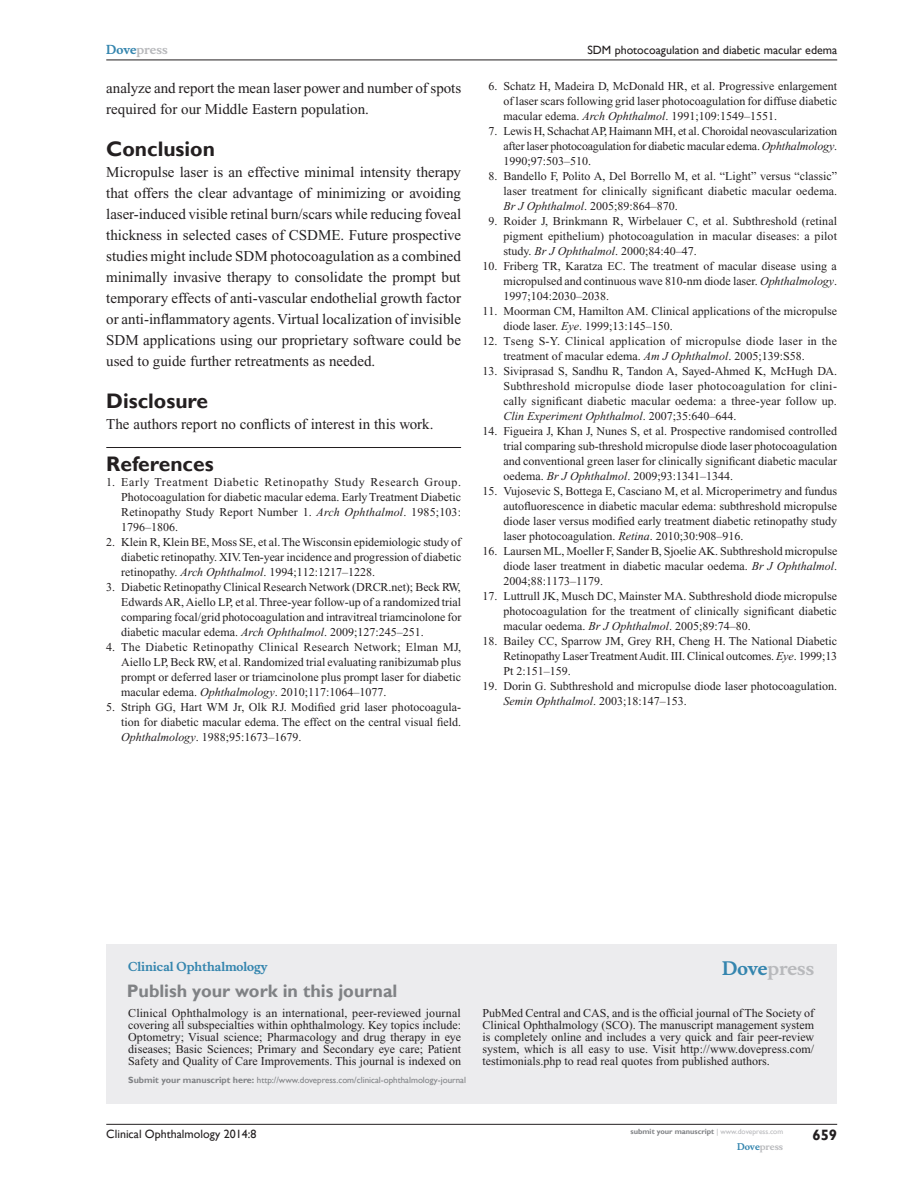
<style>
.page{position:relative;width:918px;height:1188px;background:#fff}
.page>*{position:absolute;margin:0;border:0;box-sizing:border-box;transform-origin:0 0}
.RefH{font:700 21px "Gill Sans";color:#231f20}
.PromBx-H1{font:700 18px "Gill Sans";color:#808285}
.PromBx-Brand{font:700 18px "Musee";color:#b8b9bc}
.TxF{font:15px/21px "Times New Roman";color:#231f20;text-align:justify}
.Tx{font:15px/21px "Times New Roman";letter-spacing:-.005em;color:#231f20}
.t1{font:700 15px "Gill Sans";color:#231f20}
.RefNL2{font:12px/15px "Times New Roman";color:#231f20;text-align:justify}
.RefNL1{font:12px/15px "Times New Roman";color:#231f20;text-align:justify}
.PromBx-Tx{font:12px/12px "Times New Roman";color:#231f20;text-align:justify}
.RefNL2-2{font:12px/15px "Times New Roman";letter-spacing:.02em;color:#231f20}
.t2{font:12px "Gill Sans";color:#231f20}
.PromBx-JrnlName{font:700 12px "Musee";color:#3485ae}
.t3{font:700 12px "Musee";color:#b8b9bc}
.PromBx-SubmitMssWebA{font:9px "Gill Sans";color:#808285}
.t4{font:700 9px "Musee";color:#b8b9bc}
.t5{font:700 7.5px "Gill Sans";color:#808285}
.s1{color:#3485ae}
.s2{font-style:italic}
.s3{font-weight:700}
.s4{font-weight:400;color:#b8b9bc}
</style>
<div class="page">
<div style="left:106px;top:944px;width:731px;height:159px;background:#ececee"></div>
<hr style="left:106px;top:1124px;width:731px;height:1px;background:#231f20">
<hr style="left:106px;top:60px;width:731px;height:1px;background:#231f20">
<hr style="left:106px;top:447px;width:355px;height:1px;background:#231f20">
<p class="t3" style="left:106px;top:43px;width:63px"><span class="s1">Dove</span>press</p>
<p class="Tx" style="left:106px;top:77px;width:356px">analyze and report the mean laser power and number of spots required for our Middle Eastern population.</p>
<h1 class="RefH" style="left:106px;top:136px;width:110px">Conclusion</h1>
<p class="TxF" style="left:106px;top:161px;width:356px">Micropulse laser is an effective minimal intensity therapy that offers the clear advantage of minimizing or avoiding laser-induced visible retinal burn/scars while reducing foveal thickness in selected cases of CSDME. Future prospective studies might include SDM photocoagulation as a combined minimally invasive therapy to consolidate the prompt but temporary effects of anti-vascular endothelial growth factor or anti-inflammatory agents. Virtual localization of invisible SDM applications using our proprietary software could be used to guide further retreatments as needed.</p>
<h1 class="RefH" style="left:106px;top:388px;width:103px">Disclosure</h1>
<p class="TxF" style="left:106px;top:413px;width:329px">The authors report no conflicts of interest in this work.</p>
<p class="RefH" style="left:106px;top:451px;width:109px">References</p>
<p class="RefNL1" style="left:121px;top:474px;width:341px;text-indent:-15px">1. Early Treatment Diabetic Retinopathy Study Research Group.<br>Photocoagulation for diabetic macular edema. Early Treatment Diabetic Retinopathy Study Report Number 1. <span class="s2">Arch Ophthalmol</span>. 1985;103:<br>1796–1806.</p>
<p class="RefNL1" style="left:121px;top:534px;width:342px;text-indent:-15px">2. Klein R, Klein BE, Moss SE, et al. The Wisconsin epidemiologic study of diabetic retinopathy. XIV. Ten-year incidence and progression of diabetic retinopathy. <span class="s2">Arch Ophthalmol</span>. 1994;112:1217–1228.</p>
<p class="RefNL1" style="left:121px;top:579px;width:342px;text-indent:-15px">3. Diabetic Retinopathy Clinical Research Network (DRCR.net); Beck RW, Edwards AR, Aiello LP, et al. Three-year follow-up of a randomized trial comparing focal/grid photocoagulation and intravitreal triamcinolone for diabetic macular edema. <span class="s2">Arch Ophthalmol</span>. 2009;127:245–251.</p>
<p class="RefNL1" style="left:121px;top:639px;width:342px;text-indent:-15px">4. The Diabetic Retinopathy Clinical Research Network; Elman MJ, Aiello LP, Beck RW, et al. Randomized trial evaluating ranibizumab plus prompt or deferred laser or triamcinolone plus prompt laser for diabetic macular edema. <span class="s2">Ophthalmology</span>. 2010;117:1064–1077.</p>
<p class="RefNL1" style="left:121px;top:699px;width:341px;text-indent:-15px">5. Striph GG, Hart WM Jr, Olk RJ. Modified grid laser photocoagula&shy;tion for diabetic macular edema. The effect on the central visual field.<br><span class="s2">Ophthalmology</span>. 1988;95:1673–1679.</p>
<p class="t2" style="left:587px;top:43px;width:251px">SDM photocoagulation and diabetic macular edema</p>
<p class="RefNL2" style="left:503px;top:79px;width:335px;text-indent:-15px">6. Schatz H, Madeira D, McDonald HR, et al. Progressive enlargement of laser scars following grid laser photocoagulation for diffuse diabetic macular edema. <span class="s2">Arch Ophthalmol</span>. 1991;109:1549–1551.</p>
<p class="RefNL2" style="left:503px;top:124px;width:335px;text-indent:-15px">7. Lewis H, Schachat AP, Haimann MH, et al. Choroidal neovascularization after laser photocoagulation for diabetic macular edema. <span class="s2">Ophthalmology</span>.<br>1990;97:503–510.</p>
<p class="RefNL2" style="left:503px;top:169px;width:335px;text-indent:-15px">8. Bandello F, Polito A, Del Borrello M, et al. “Light” versus “classic” laser treatment for clinically significant diabetic macular oedema.<br><span class="s2">Br J Ophthalmol</span>. 2005;89:864–870.</p>
<p class="RefNL2" style="left:503px;top:214px;width:335px;text-indent:-15px">9. Roider J, Brinkmann R, Wirbelauer C, et al. Subthreshold (retinal pigment epithelium) photocoagulation in macular diseases: a pilot study. <span class="s2">Br J Ophthalmol</span>. 2000;84:40–47.</p>
<p class="RefNL2" style="left:503px;top:259px;width:335px;text-indent:-21px">10. Friberg TR, Karatza EC. The treatment of macular disease using a micropulsed and continuous wave 810-nm diode laser. <span class="s2">Ophthalmology</span>.<br>1997;104:2030–2038.</p>
<p class="RefNL2" style="left:503px;top:304px;width:335px;text-indent:-21px">11. Moorman CM, Hamilton AM. Clinical applications of the micropulse diode laser. <span class="s2">Eye</span>. 1999;13:145–150.</p>
<p class="RefNL2-2" style="left:503px;top:334px;width:335px;text-indent:-21px">12. Tseng S-Y. Clinical application of micropulse diode laser in the treatment of macular edema. <span class="s2">Am J Ophthalmol</span>. 2005;139:S58.</p>
<p class="RefNL2" style="left:503px;top:364px;width:335px;text-indent:-21px">13. Siviprasad S, Sandhu R, Tandon A, Sayed-Ahmed K, McHugh DA.<br>Subthreshold micropulse diode laser photocoagulation for clini&shy;cally significant diabetic macular oedema: a three-year follow up.<br><span class="s2">Clin Experiment Ophthalmol</span>. 2007;35:640–644.</p>
<p class="RefNL2" style="left:503px;top:424px;width:335px;text-indent:-21px">14. Figueira J, Khan J, Nunes S, et al. Prospective randomised controlled trial comparing sub-threshold micropulse diode laser photocoagulation and conventional green laser for clinically significant diabetic macular oedema. <span class="s2">Br J Ophthalmol</span>. 2009;93:1341–1344.</p>
<p class="RefNL2" style="left:503px;top:484px;width:335px;text-indent:-21px">15. Vujosevic S, Bottega E, Casciano M, et al. Microperimetry and fundus autofluorescence in diabetic macular edema: subthreshold micropulse diode laser versus modified early treatment diabetic retinopathy study laser photocoagulation. <span class="s2">Retina</span>. 2010;30:908–916.</p>
<p class="RefNL2" style="left:503px;top:544px;width:335px;text-indent:-21px">16. Laursen ML, Moeller F, Sander B, Sjoelie AK. Subthreshold micropulse diode laser treatment in diabetic macular oedema. <span class="s2">Br J Ophthalmol</span>.<br>2004;88:1173–1179.</p>
<p class="RefNL2" style="left:503px;top:589px;width:335px;text-indent:-21px">17. Luttrull JK, Musch DC, Mainster MA. Subthreshold diode micropulse photocoagulation for the treatment of clinically significant diabetic macular oedema. <span class="s2">Br J Ophthalmol</span>. 2005;89:74–80.</p>
<p class="RefNL2" style="left:503px;top:634px;width:335px;text-indent:-21px">18. Bailey CC, Sparrow JM, Grey RH, Cheng H. The National Diabetic Retinopathy Laser Treatment Audit. III. Clinical outcomes. <span class="s2">Eye</span>. 1999;13<br>Pt 2:151–159.</p>
<p class="RefNL2" style="left:503px;top:679px;width:335px;text-indent:-21px">19. Dorin G. Subthreshold and micropulse diode laser photocoagulation.<br><span class="s2">Semin Ophthalmol</span>. 2003;18:147–153.</p>
<p class="PromBx-JrnlName" style="left:128px;top:959px;width:141px">Clinical Ophthalmology</p>
<p class="PromBx-H1" style="left:127px;top:980px;width:272px">Publish your work in this journal</p>
<p class="PromBx-Brand" style="left:722px;top:958px;width:94px"><span class="s1">Dove</span>press</p>
<p class="PromBx-Tx" style="left:128px;top:1007px;width:334px">Clinical Ophthalmology is an international, peer-reviewed journal covering all subspecialties within ophthalmology. Key topics include:<br>Optometry; Visual science; Pharmacology and drug therapy in eye diseases; Basic Sciences; Primary and Secondary eye care; Patient Safety and Quality of Care Improvements. This journal is indexed on</p>
<p class="PromBx-Tx" style="left:482px;top:1007px;width:333px">PubMed Central and CAS, and is the official journal of The Society of Clinical Ophthalmology (SCO). The manuscript management system is completely online and includes a very quick and fair peer-review system, which is all easy to use. Visit http://www.dovepress.com/ testimonials.php to read real quotes from published authors.</p>
<p class="PromBx-SubmitMssWebA" style="left:128px;top:1075px;width:339px"><span class="s3">Submit your manuscript here:</span> http://www.dovepress.com/clinical-ophthalmology-journal</p>
<p class="t2" style="left:106px;top:1127px;width:152px">Clinical Ophthalmology 2014:8</p>
<p class="t5" style="left:631px;top:1127px;width:154px">submit your manuscript <span class="s4">| www.dovepress.com</span></p>
<p class="t4" style="left:737px;top:1141px;width:48px"><span class="s1">Dove</span>press</p>
<p class="t1" style="left:812px;top:1126px;width:26px">659</p>
</div>
